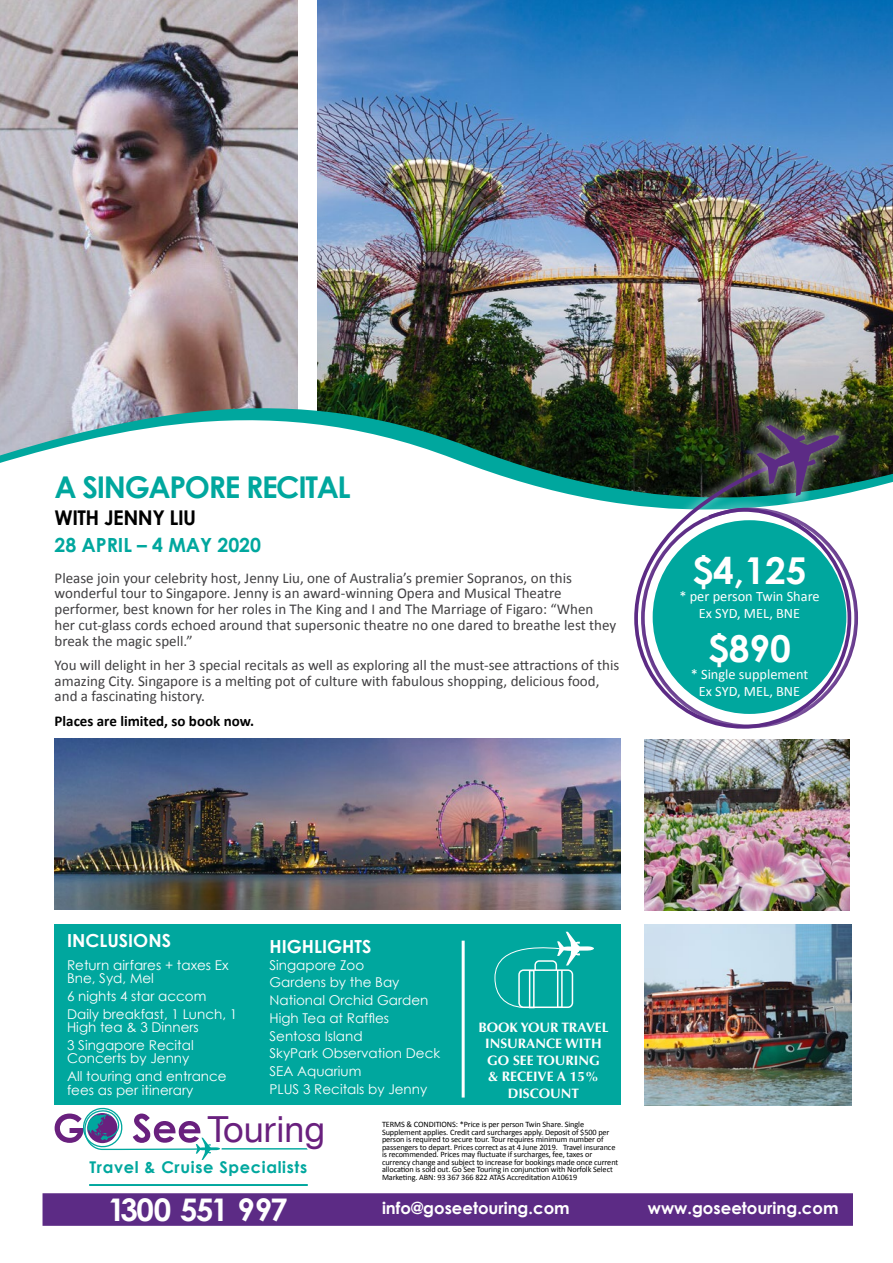
<style>
.page{position:relative;width:893px;height:1263px;background:#fff}
.page>*{position:absolute;margin:0;border:0;box-sizing:border-box;transform-origin:0 0}
.t1{font:700 37.05px "Century Gothic";color:#fff}
.t2{font:36px "Helvetica Neue CE";color:#69207e}
.t3{font:700 31.2px "Century Gothic";letter-spacing:-.05em;color:#fff}
.t4{font:700 30px "Century Gothic";letter-spacing:-.045em;color:#00a79e}
.t5{font:700 20.25px "Century Gothic";letter-spacing:-.025em;color:#000}
.t6{font:700 19.5px "Century Gothic";letter-spacing:-.005em;color:#00a79e}
.t7{font:700 18px "Century Gothic";color:#fff}
.t8{font:700 16.5px "Century Gothic";color:#fff}
.t9{font:700 16.2px "Century Gothic";letter-spacing:.04em;color:#00a79e}
.itenary_general_text{font:15px/15.8px "Calibri";color:#414042}
.itenary_general_text-2{font:700 15px "Calibri";color:#000}
.t10{font:14.4px/17.2px "Calibri";color:#fff;text-align:center}
.t11{font:700 13.65px/16.5px "Optima";color:#fff;text-align:center}
.t12{font:13.5px/13.5px "Century Gothic";color:#fff}
.t13{font:8.25px/7.5px "Calibri";letter-spacing:-.01em;color:#000}
</style>
<div class="page">
<div style="left:55px;top:924px;width:566px;height:181px;background:#00a79e"></div>
<img style="left:318px;top:0;width:575px;height:371px">
<img style="left:0;top:0;width:297px;height:371px">
<img style="left:0;top:371px;width:893px;height:12px">
<img style="left:0;top:383px;width:893px;height:122px">
<svg style="left:494px;top:932px;width:100px;height:76px"></svg>
<img style="left:55px;top:739px;width:566px;height:170px">
<img style="left:644px;top:924px;width:207px;height:181px">
<div style="left:43px;top:1193px;width:810px;height:33px;background:#5c2b85;border:2px solid #5c2b85"></div>
<img style="left:644px;top:739px;width:206px;height:171px">
<svg style="left:55px;top:1107px;width:253px;height:53px"></svg>
<hr style="left:89px;top:1184px;width:219px;height:2px;background:#00a79e">
<hr style="left:462px;top:941px;width:3px;height:156px;background:#fff">
<div style="left:625px;top:444px;width:236px;height:294px;background:#fff;opacity:.75"></div>
<svg style="left:632px;top:451px;width:221px;height:279px"></svg>
<div style="left:653px;top:520px;width:193px;height:194px;background:#00a79e;border-radius:50%"></div>
<img style="left:734px;top:388px;width:134px;height:130px">
<p class="t4" style="left:55px;top:468px;width:298px">A SINGAPORE RECITAL</p>
<p class="t5" style="left:55px;top:505px;width:143px">WITH JENNY LIU</p>
<p class="t6" style="left:55px;top:532px;width:208px">28 APRIL – 4 MAY 2020</p>
<p class="itenary_general_text" style="left:55px;top:570px;width:563px">Please join your celebrity host, Jenny Liu, one of Australia’s premier Sopranos, on this wonderful tour to Singapore. Jenny is an award-winning Opera and Musical Theatre performer, best known for her roles in The King and I and The Marriage of Figaro: “When her cut-glass cords echoed around that supersonic theatre no one dared to breathe lest they break the magic spell.”</p>
<p class="itenary_general_text" style="left:55px;top:657px;width:566px">You will delight in her 3 special recitals as well as exploring all the must-see attractions of this amazing City. Singapore is a melting pot of culture with fabulous shopping, delicious food, and a fascinating history.</p>
<p class="itenary_general_text-2" style="left:55px;top:711px;width:201px">Places are limited, so book now.</p>
<p class="t1" style="left:692px;top:548px;width:116px">$4,125</p>
<p class="t10" style="left:679px;top:587px;width:142px">* per person Twin Share</p>
<p class="t10" style="left:699px;top:605px;width:103px">Ex SYD, MEL, BNE</p>
<p class="t1" style="left:708px;top:626px;width:84px">$890</p>
<p class="t10" style="left:691px;top:665px;width:119px">* Single supplement<br>Ex SYD, MEL, BNE</p>
<p class="t7" style="left:67px;top:929px;width:106px">INCLUSIONS</p>
<p class="t12" style="left:67px;top:958px;width:163px">Return airfares + taxes Ex<br>Bne, Syd, Mel</p>
<p class="t12" style="left:67px;top:989px;width:141px">6 nights 4 star accom</p>
<p class="t12" style="left:67px;top:1007px;width:172px">Daily breakfast, 1 Lunch, 1<br>High tea &amp; 3 Dinners</p>
<p class="t12" style="left:67px;top:1038px;width:128px">3 Singapore Recital<br>Concerts by Jenny</p>
<p class="t12" style="left:67px;top:1069px;width:161px">All touring and entrance fees as per itinerary</p>
<p class="t7" style="left:270px;top:935px;width:103px">HIGHLIGHTS</p>
<p class="t12" style="left:270px;top:958px;width:96px">Singapore Zoo</p>
<p class="t12" style="left:270px;top:975px;width:131px">Gardens by the Bay</p>
<p class="t12" style="left:270px;top:993px;width:160px">National Orchid Garden</p>
<p class="t12" style="left:270px;top:1011px;width:121px">High Tea at Raffles</p>
<p class="t12" style="left:270px;top:1029px;width:95px">Sentosa Island</p>
<p class="t12" style="left:270px;top:1046px;width:172px">SkyPark Observation Deck</p>
<p class="t12" style="left:270px;top:1064px;width:93px">SEA Aquarium</p>
<p class="t12" style="left:270px;top:1082px;width:159px">PLUS 3 Recitals by Jenny</p>
<p class="t11" style="left:478px;top:1019px;width:132px">BOOK YOUR TRAVEL<br>INSURANCE WITH<br>GO SEE TOURING<br>&amp; RECEIVE A 15%<br>DISCOUNT</p>
<p class="t2" style="left:208px;top:1108px;width:118px">Touring</p>
<p class="t9" style="left:89px;top:1157px;width:219px">Travel &amp; Cruise Specialists</p>
<p class="t3" style="left:108px;top:1190px;width:181px">1300 551 997</p>
<p class="t13" style="left:382px;top:1121px;width:238px">TERMS &amp; CONDITIONS: *Price is per person Twin Share. Single Supplement applies. Credit card surcharges apply. Deposit of $500 per person is required to secure tour. Tour requires minimum number of passengers to depart. Prices correct as at 4 June 2019. Travel insurance is recommended. Prices may fluctuate if surcharges, fee, taxes or currency change and subject to increase for bookings made once current allocation is sold out. Go See Touring in conjunction with Norfolk Select Marketing. ABN: 93 367 366 822 ATAS Accreditation A10619</p>
<p class="t8" style="left:382px;top:1198px;width:189px">info@goseetouring.com</p>
<p class="t8" style="left:648px;top:1198px;width:192px">www.goseetouring.com</p>
</div>
